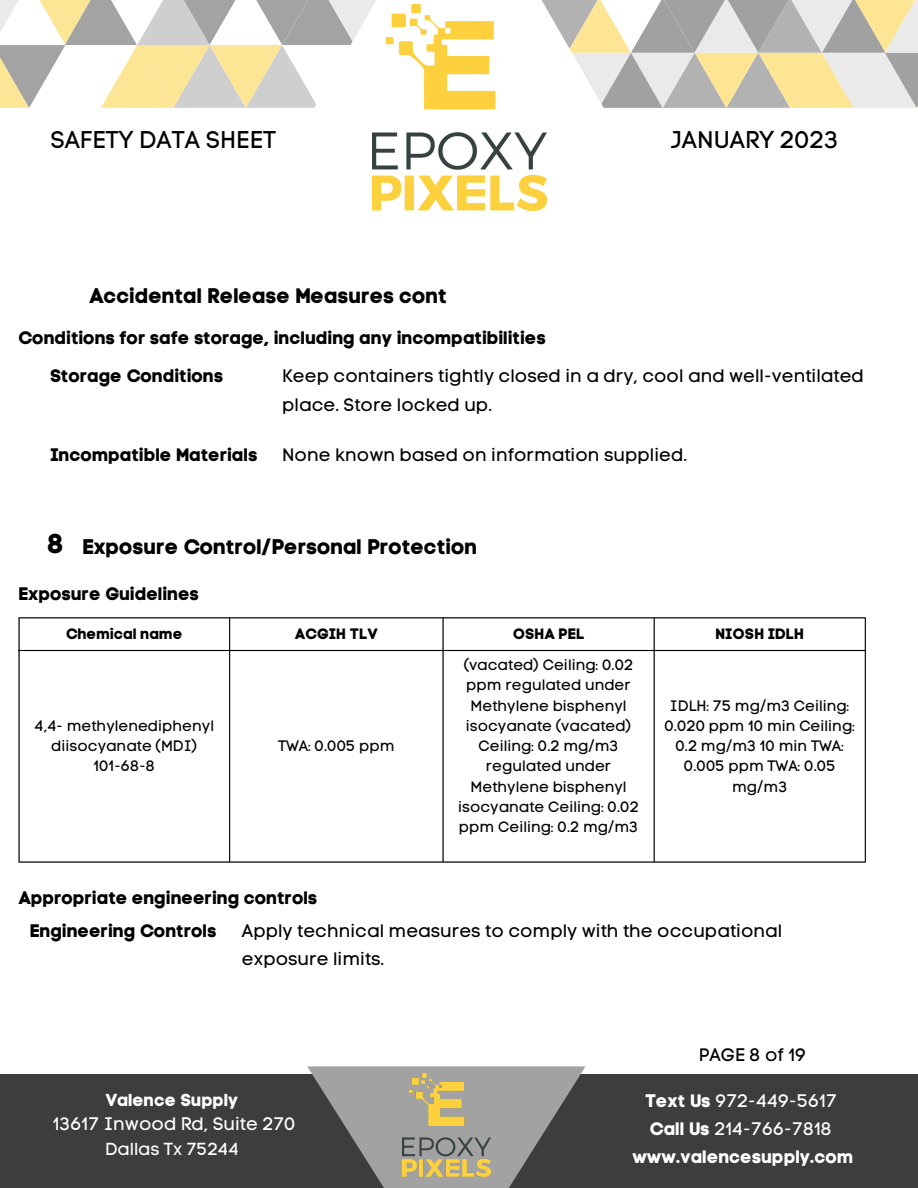
<style>
.page{position:relative;width:918px;height:1188px;background:#fff}
.page>*{position:absolute;margin:0;border:0;box-sizing:border-box;transform-origin:0 0}
.t1{font:27px "Code Pro Bold LC";color:#000}
.t2{font:24px "Code Pro Normal LC";color:#000}
.t3{font:21px "Code Pro Bold LC";color:#000}
.t4{font:18px/28.2px "Code Pro Normal LC";color:#000}
.t5{font:18px "Code Pro Bold LC";color:#000}
.t6{font:18px "Code Pro Normal LC";color:#fff}
.t7{font:18px "Code Pro Bold LC";color:#fff}
.t8{font:17.25px "Code Pro Bold LC";color:#fff}
.t9{font:17.25px "Code Pro Normal LC";color:#fff}
.t10{font:15px/20.2px "Code Pro Normal LC";color:#000;text-align:center}
.t11{font:15px "Code Pro Bold LC";color:#000}
.s1{font-family:"Code Pro Bold LC"}
</style>
<div class="page">
<div style="left:0;top:1074px;width:918px;height:114px;background:#3d3d3d"></div>
<svg style="left:307px;top:1066px;width:279px;height:122px;fill:#a2a2a2"></svg>
<svg style="left:845px;top:0;width:73px;height:108px;background:#d9d4c3"></svg>
<svg style="left:0;top:0;width:73px;height:108px"></svg>
<svg style="left:73px;top:0;width:772px;height:205px"></svg>
<img style="left:372px;top:5px;width:174px;height:206px">
<img style="left:403px;top:1073px;width:88px;height:104px">
<hr style="left:18px;top:618px;width:2px;height:243px;background:#000">
<hr style="left:229px;top:618px;width:1px;height:243px;background:#000">
<hr style="left:442px;top:618px;width:2px;height:243px;background:#000">
<hr style="left:654px;top:618px;width:1px;height:243px;background:#000">
<hr style="left:865px;top:618px;width:1px;height:243px;background:#000">
<hr style="left:18px;top:617px;width:848px;height:1px;background:#000">
<hr style="left:18px;top:650px;width:848px;height:1px;background:#000">
<hr style="left:18px;top:861px;width:848px;height:2px;background:#000">
<p class="t2" style="left:50px;top:125px;width:227px">SAFETY DATA SHEET</p>
<p class="t2" style="left:671px;top:125px;width:169px">JANUARY 2023</p>
<p class="t3" style="left:89px;top:283px;width:360px">Accidental Release Measures cont</p>
<p class="t5" style="left:18px;top:326px;width:529px">Conditions for safe storage, including any incompatibilities</p>
<p class="t5" style="left:50px;top:365px;width:175px">Storage Conditions</p>
<p class="t4" style="left:282px;top:362px;width:583px">Keep containers tightly closed in a dry, cool and well-ventilated place. Store locked up.</p>
<p class="t5" style="left:50px;top:444px;width:209px">Incompatible Materials</p>
<p class="t4" style="left:282px;top:440px;width:406px">None known based on information supplied.</p>
<p class="t1" style="left:48px;top:527px;width:17px">8</p>
<p class="t3" style="left:82px;top:534px;width:397px">Exposure Control/Personal Protection</p>
<p class="t5" style="left:18px;top:583px;width:182px">Exposure Guidelines</p>
<p class="t11" style="left:66px;top:624px;width:118px">Chemical name</p>
<p class="t11" style="left:295px;top:624px;width:84px">ACGIH TLV</p>
<p class="t11" style="left:513px;top:624px;width:73px">OSHA PEL</p>
<p class="t11" style="left:716px;top:624px;width:90px">NIOSH IDLH</p>
<p class="t10" style="left:35px;top:716px;width:181px">4,4- methylenediphenyl diisocyanate (MDI)</p>
<p class="t10" style="left:93px;top:756px;width:63px">101-68-8</p>
<p class="t10" style="left:278px;top:736px;width:118px">TWA: 0.005 ppm</p>
<p class="t10" style="left:458px;top:655px;width:182px">(vacated) Ceiling: 0.02 ppm regulated under<br>Methylene bisphenyl isocyanate (vacated)<br>Ceiling: 0.2 mg/m3 regulated under<br>Methylene bisphenyl isocyanate Ceiling: 0.02 ppm Ceiling: 0.2 mg/m3</p>
<p class="t10" style="left:664px;top:695px;width:192px">IDLH: 75 mg/m3 Ceiling:<br>0.020 ppm 10 min Ceiling:<br>0.2 mg/m3 10 min TWA:<br>0.005 ppm TWA: 0.05 mg/m3</p>
<p class="t5" style="left:18px;top:887px;width:301px">Appropriate engineering controls</p>
<p class="t5" style="left:30px;top:920px;width:188px">Engineering Controls</p>
<p class="t4" style="left:242px;top:917px;width:542px">Apply technical measures to comply with the occupational exposure limits.</p>
<p class="t8" style="left:106px;top:1090px;width:134px">Valence Supply</p>
<p class="t6" style="left:53px;top:1113px;width:244px">13617 Inwood Rd, Suite 270</p>
<p class="t9" style="left:105px;top:1138px;width:135px">Dallas Tx 75244</p>
<p class="t4" style="left:699px;top:1041px;width:109px">PAGE 8 of 19</p>
<p class="t6" style="left:645px;top:1089px;width:193px"><span class="s1">Text Us</span> 972-449-5617</p>
<p class="t6" style="left:650px;top:1118px;width:184px"><span class="s1">Call Us</span> 214-766-7818</p>
<p class="t7" style="left:633px;top:1146px;width:223px">www.valencesupply.com</p>
</div>
